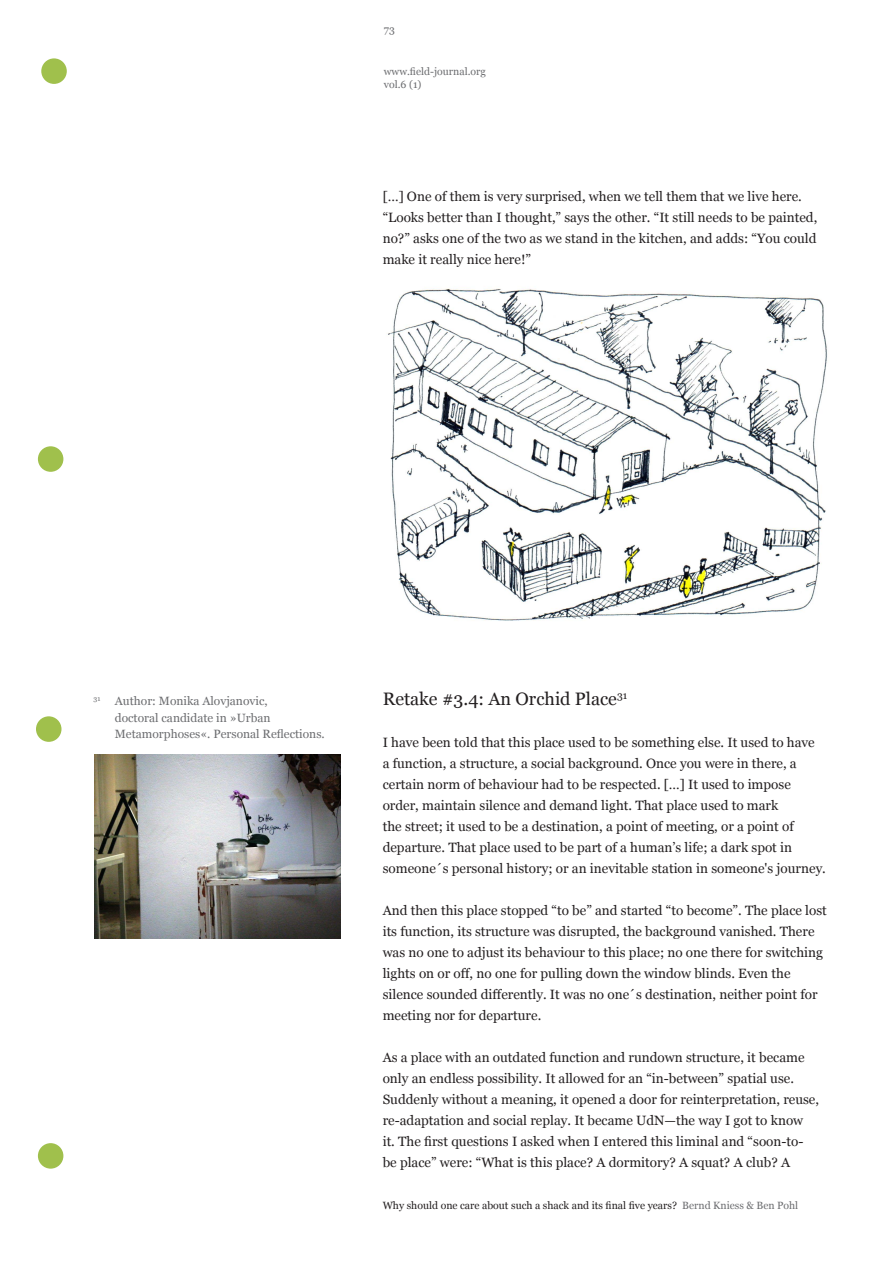
<style>
.page{position:relative;width:893px;height:1263px;background:#fff}
.page>*{position:absolute;margin:0;border:0;box-sizing:border-box;transform-origin:0 0}
.t1{font:18px "Georgia";color:#231f20}
.t2{font:13.5px/21px "Georgia";color:#231f20}
.t3{font:12px/16.5px "Georgia";color:#6c6d70}
.t4{font:10.5px "Georgia";color:#231f20}
.t5{font:10.5px/12.6px "Georgia";color:#6c6d70}
.s1{color:#6c6d70}
</style>
<div class="page">
<div style="left:41px;top:58px;width:26px;height:26px;background:#a0c04c;border-radius:50%"></div>
<div style="left:38px;top:446px;width:25px;height:26px;background:#a0c04c;border-radius:50%"></div>
<div style="left:36px;top:716px;width:25px;height:26px;background:#a0c04c;border-radius:50%"></div>
<div style="left:38px;top:1143px;width:25px;height:25px;background:#a0c04c;border-radius:50%"></div>
<img style="left:388px;top:288px;width:439px;height:333px">
<img style="left:95px;top:754px;width:245px;height:184px">
<p class="t5" style="left:384px;top:24px;width:13px">73</p>
<p class="t5" style="left:384px;top:66px;width:103px">www.field-journal.org vol.6 (1)</p>
<p class="t2" style="left:383px;top:186px;width:436px">[…] One of them is very surprised, when we tell them that we live here. “Looks better than I thought,” says the other. “It still needs to be painted, no?” asks one of the two as we stand in the kitchen, and adds: “You could make it really nice here!”</p>
<p class="t3" style="left:115px;top:693px;width:211px;text-indent:-21px"><sup>31</sup> Author: Monika Alovjanovic,<br>doctoral candidate in »Urban<br>Metamorphoses«. Personal Reflections.</p>
<h1 class="t1" style="left:383px;top:688px;width:246px">Retake #3.4: An Orchid Place<sup>31</sup></h1>
<p class="t2" style="left:383px;top:732px;width:445px">I have been told that this place used to be something else. It used to have<br>a function, a structure, a social background. Once you were in there, a certain norm of behaviour had to be respected. […] It used to impose order, maintain silence and demand light. That place used to mark<br>the street; it used to be a destination, a point of meeting, or a point of departure. That place used to be part of a human’s life; a dark spot in someone´s personal history; or an inevitable station in someone's journey.</p>
<p class="t2" style="left:383px;top:900px;width:446px">And then this place stopped “to be” and started “to become”. The place lost its function, its structure was disrupted, the background vanished. There was no one to adjust its behaviour to this place; no one there for switching lights on or off, no one for pulling down the window blinds. Even the silence sounded differently. It was no one´s destination, neither point for meeting nor for departure.</p>
<p class="t2" style="left:383px;top:1047px;width:438px">As a place with an outdated function and rundown structure, it became only an endless possibility. It allowed for an “in-between” spatial use.<br>Suddenly without a meaning, it opened a door for reinterpretation, reuse, re-adaptation and social replay. It became UdN—the way I got to know<br>it. The first questions I asked when I entered this liminal and “soon-to&shy;be place” were: “What is this place? A dormitory? A squat? A club? A</p>
<p class="t4" style="left:383px;top:1199px;width:417px">Why should one care about such a shack and its final five years? <span class="s1">Bernd Kniess &amp; Ben Pohl</span></p>
</div>
